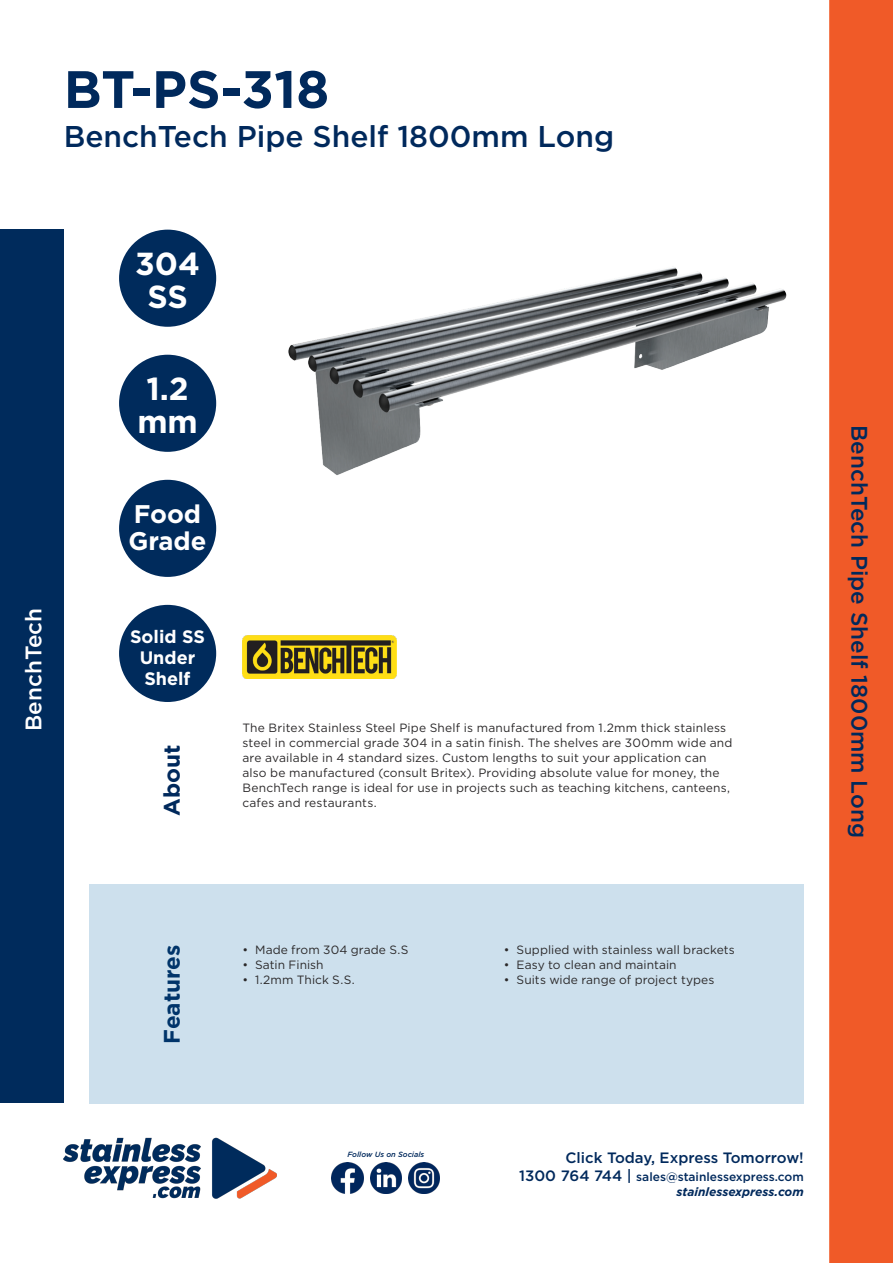
<style>
.page{position:relative;width:893px;height:1263px;background:#fff}
.page>*{position:absolute;margin:0;border:0;box-sizing:border-box;transform-origin:0 0}
.t1{font:700 52.5px "Gotham";color:#00295c}
.t2{font:700 31.8px/33.5px "Gotham";color:#fff}
.t3{font:500 30px "Gotham";color:#00295c}
.t4{font:700 25.5px/27px "Gotham";color:#fff}
.t5{font:500 22.5px "Gotham";color:#00295c}
.t6{font:700 22.5px "Gotham";color:#00295c}
.t7{font:500 22.5px "Gotham";color:#fff}
.t8{font:700 18px/21px "Gotham";color:#fff;text-align:center}
.t9{font:500 15px "Gotham";color:#00295c}
.BODY_COPY{font:12px/15px "Gotham";letter-spacing:.015em;color:#2b292a}
.t10{font:500 12px/14.4px "Gotham";color:#00295c;text-align:right}
.t11{font:italic 500 7.5px "Gotham";color:#00295c}
.s1{font-size:15px}
.s2{font-weight:700;font-style:italic}
</style>
<div class="page">
<img style="left:64px;top:1137px;width:212px;height:62px">
<div style="left:829px;top:0;width:64px;height:1263px;background:#f05a28"></div>
<img style="left:332px;top:1162px;width:31px;height:32px">
<img style="left:409px;top:1162px;width:31px;height:32px">
<img style="left:370px;top:1162px;width:31px;height:31px">
<div style="left:89px;top:884px;width:715px;height:220px;background:#cde0ed"></div>
<div style="left:119px;top:355px;width:97px;height:97px;background:#002b5c;border-radius:50%"></div>
<div style="left:119px;top:605px;width:97px;height:97px;background:#002b5c;border-radius:50%"></div>
<div style="left:119px;top:480px;width:97px;height:97px;background:#002b5c;border-radius:50%"></div>
<div style="left:119px;top:230px;width:97px;height:97px;background:#002b5c;border-radius:50%"></div>
<div style="left:0;top:230px;width:64px;height:873px;background:#002b5c"></div>
<img style="left:242px;top:636px;width:155px;height:42px">
<img style="left:288px;top:267px;width:499px;height:208px">
<p class="t1" style="left:64px;top:59px;width:267px">BT-PS-318</p>
<p class="t3" style="left:64px;top:119px;width:552px">BenchTech Pipe Shelf 1800mm Long</p>
<p class="t7" style="left:21px;top:731px;width:124px;rotate:-90deg">BenchTech</p>
<p class="t2" style="left:135px;top:246px;width:66px;text-align:center">304<br>SS</p>
<p class="t2" style="left:137px;top:371px;width:62px">1.2 mm</p>
<p class="t4" style="left:128px;top:500px;width:79px">Food<br>Grade</p>
<p class="t8" style="left:130px;top:626px;width:76px">Solid SS<br>Under<br>Shelf</p>
<h3 class="t6" style="left:159px;top:815px;width:73px;rotate:-90deg">About</h3>
<p class="BODY_COPY" style="left:242px;top:720px;width:492px">The Britex Stainless Steel Pipe Shelf is manufactured from 1.2mm thick stainless steel in commercial grade 304 in a satin finish. The shelves are 300mm wide and are available in 4 standard sizes. Custom lengths to suit your application can also be manufactured (consult Britex). Providing absolute value for money, the BenchTech range is ideal for use in projects such as teaching kitchens, canteens, cafes and restaurants.</p>
<h3 class="t6" style="left:159px;top:1044px;width:100px;rotate:-90deg">Features</h3>
<p class="BODY_COPY" style="left:242px;top:942px;width:168px">• Made from 304 grade S.S</p>
<p class="BODY_COPY" style="left:242px;top:957px;width:83px">• Satin Finish</p>
<p class="BODY_COPY" style="left:242px;top:972px;width:114px">• 1.2mm Thick S.S.</p>
<p class="t11" style="left:347px;top:1150px;width:78px">Follow Us on Socials</p>
<p class="BODY_COPY" style="left:504px;top:942px;width:232px">• Supplied with stainless wall brackets</p>
<p class="BODY_COPY" style="left:504px;top:957px;width:174px">• Easy to clean and maintain</p>
<p class="BODY_COPY" style="left:504px;top:972px;width:212px">• Suits wide range of project types</p>
<p class="t9" style="left:566px;top:1150px;width:240px">Click Today, Express Tomorrow!</p>
<p class="t10" style="left:519px;top:1170px;width:286px"><span class="s1">1300 764 744 |</span> sales@stainlessexpress.com <span class="s2">stainlessexpress.com</span></p>
<p class="t5" style="left:872px;top:425px;width:414px;rotate:90deg">BenchTech Pipe Shelf 1800mm Long</p>
</div>
